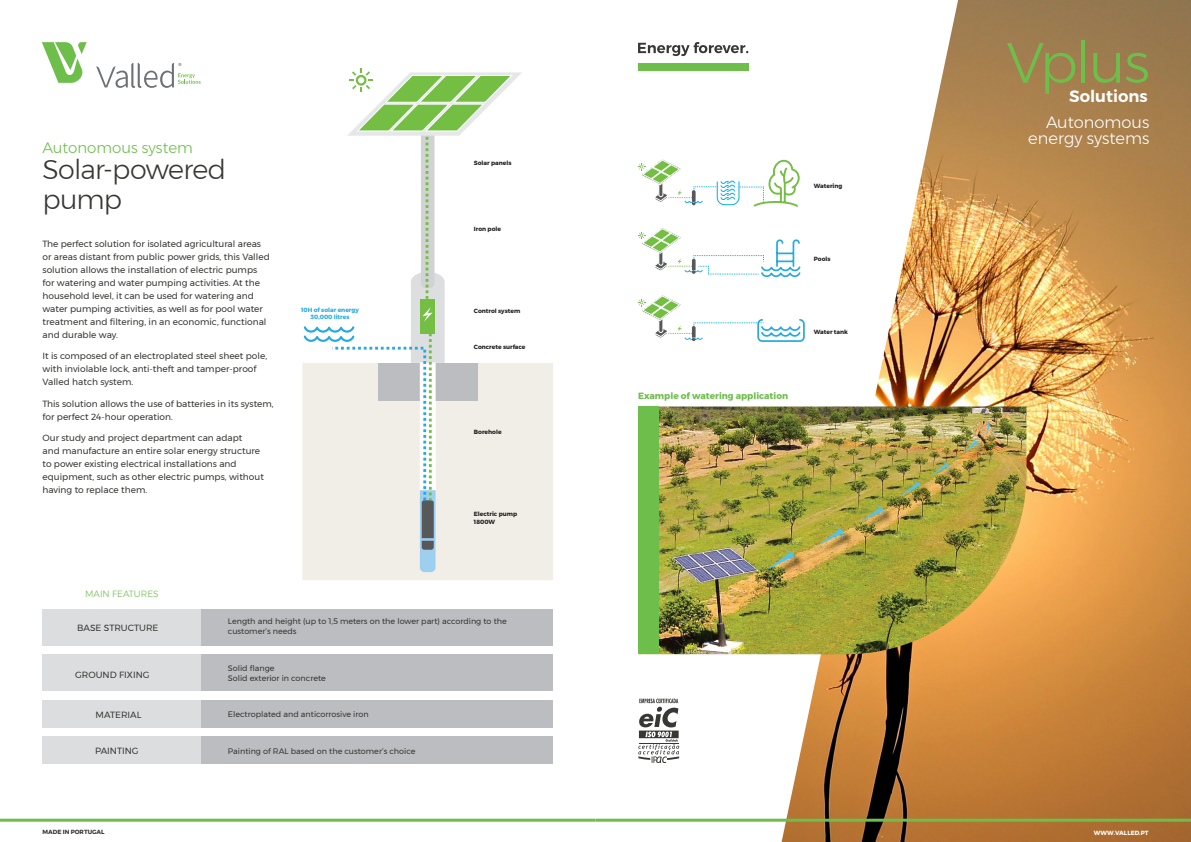
<style>
.page{position:relative;width:1191px;height:842px;background:#fff}
.page>*{position:absolute;margin:0;border:0;box-sizing:border-box;transform-origin:0 0}
.t1{font:300 56.8px "Montserrat";letter-spacing:-.04em;color:#6dbe4b}
.t2{font:300 27px/30px "Montserrat";letter-spacing:-.03em;color:#373834}
.t3{font:600 16.5px "Montserrat";color:#fff}
.t4{font:300 16.3px/16.3px "Montserrat";color:#fff;text-align:right}
.t5{font:300 15px "Montserrat";color:#6dbe4b}
.t6{font:9px/13px "Montserrat";color:#373834}
.t7{font:700 9px "Montserrat";color:#6dbe4b}
.t8{font:300 9px "Montserrat";color:#6dbe4b}
.t9{font:8px/10px "Montserrat";color:#373834}
.t10{font:700 6px/7.2px "Montserrat";color:#231f20}
.t11{font:700 6px/7.2px "Montserrat";color:#24aae1;text-align:center}
.t12{font:700 6px "Montserrat";color:#373834}
.t13{font:700 6px "Montserrat";color:#fff}
</style>
<div class="page">
<img style="left:780px;top:0;width:411px;height:842px">
<svg style="left:42px;top:42px;width:45px;height:41px"></svg>
<svg style="left:96px;top:63px;width:105px;height:25px"></svg>
<svg style="left:638px;top:699px;width:41px;height:64px"></svg>
<img style="left:659px;top:406px;width:367px;height:248px">
<div style="left:638px;top:406px;width:21px;height:248px;background:#6dbe4b"></div>
<div style="left:302px;top:363px;width:251px;height:217px;background:#f1ede7"></div>
<svg style="left:304px;top:69px;width:218px;height:503px"></svg>
<svg style="left:638px;top:158px;width:162px;height:51px"></svg>
<svg style="left:638px;top:227px;width:164px;height:51px"></svg>
<svg style="left:638px;top:294px;width:167px;height:49px"></svg>
<div style="left:43px;top:609px;width:158px;height:36px;background:#dcdddf"></div>
<div style="left:201px;top:609px;width:352px;height:36px;background:#bcbdc0"></div>
<div style="left:43px;top:655px;width:158px;height:36px;background:#dcdddf"></div>
<div style="left:201px;top:655px;width:352px;height:36px;background:#bcbdc0"></div>
<div style="left:43px;top:700px;width:158px;height:27px;background:#dcdddf"></div>
<div style="left:201px;top:700px;width:352px;height:27px;background:#bcbdc0"></div>
<div style="left:43px;top:736px;width:158px;height:28px;background:#dcdddf"></div>
<div style="left:201px;top:736px;width:352px;height:28px;background:#bcbdc0"></div>
<hr style="left:595px;top:819px;width:596px;height:3px;background:#6dbe4b">
<hr style="left:0;top:819px;width:595px;height:3px;background:#6dbe4b">
<div style="left:638px;top:63px;width:110px;height:7px;background:#6dbe4b"></div>
<svg style="left:638px;top:42px;width:110px;height:14px"></svg>
<h3 class="t5" style="left:43px;top:136px;width:152px">Autonomous system</h3>
<h2 class="t2" style="left:43px;top:154px;width:185px">Solar-powered pump</h2>
<p class="t6" style="left:43px;top:237px;width:229px">The perfect solution for isolated agricultural areas or areas distant from public power grids, this Valled solution allows the installation of electric pumps for watering and water pumping activities. At the household level, it can be used for watering and water pumping activities, as well as for pool water treatment and filtering, in an economic, functional and durable way.</p>
<p class="t6" style="left:43px;top:349px;width:226px">It is composed of an electroplated steel sheet pole, with inviolable lock, anti-theft and tamper-proof<br>Valled hatch system.</p>
<p class="t6" style="left:43px;top:397px;width:233px">This solution allows the use of batteries in its system, for perfect 24-hour operation.</p>
<p class="t6" style="left:43px;top:431px;width:223px">Our study and project department can adapt<br>and manufacture an entire solar energy structure to power existing electrical installations and equipment, such as other electric pumps, without having to replace them.</p>
<p class="t10" style="left:474px;top:159px;width:39px">Solar panels</p>
<p class="t10" style="left:474px;top:225px;width:29px">Iron pole</p>
<p class="t11" style="left:301px;top:306px;width:59px">10H of solar energy<br>30,000 litres</p>
<p class="t10" style="left:474px;top:307px;width:48px">Control system</p>
<p class="t10" style="left:474px;top:343px;width:53px">Concrete surface</p>
<p class="t10" style="left:474px;top:428px;width:29px">Borehole</p>
<p class="t10" style="left:474px;top:511px;width:45px">Electric pump<br>1800W</p>
<p class="t8" style="left:85px;top:587px;width:75px">MAIN FEATURES</p>
<p class="t6" style="left:77px;top:621px;width:83px">BASE STRUCTURE</p>
<p class="t9" style="left:228px;top:616px;width:280px">Length and height (up to 1,5 meters on the lower part) according to the customer’s needs</p>
<p class="t6" style="left:75px;top:668px;width:76px">GROUND FIXING</p>
<p class="t9" style="left:228px;top:663px;width:100px">Solid flange<br>Solid exterior in concrete</p>
<p class="t6" style="left:96px;top:708px;width:47px">MATERIAL</p>
<p class="t9" style="left:228px;top:709px;width:142px">Electroplated and anticorrosive iron</p>
<p class="t6" style="left:95px;top:745px;width:45px">PAINTING</p>
<p class="t9" style="left:228px;top:746px;width:189px">Painting of RAL based on the customer’s choice</p>
<p class="t10" style="left:814px;top:182px;width:30px">Watering</p>
<p class="t10" style="left:814px;top:255px;width:18px">Pools</p>
<p class="t7" style="left:638px;top:388px;width:151px">Example of watering application</p>
<p class="t10" style="left:814px;top:328px;width:36px">Water tank</p>
<h1 class="t1" style="left:1006px;top:20px;width:145px">Vplus</h1>
<h3 class="t3" style="left:1069px;top:86px;width:80px">Solutions</h3>
<h3 class="t4" style="left:1028px;top:113px;width:123px">Autonomous energy systems</h3>
<p class="t12" style="left:43px;top:827px;width:64px">MADE IN PORTUGAL</p>
<p class="t13" style="left:1094px;top:828px;width:56px">WWW.VALLED.PT</p>
</div>
